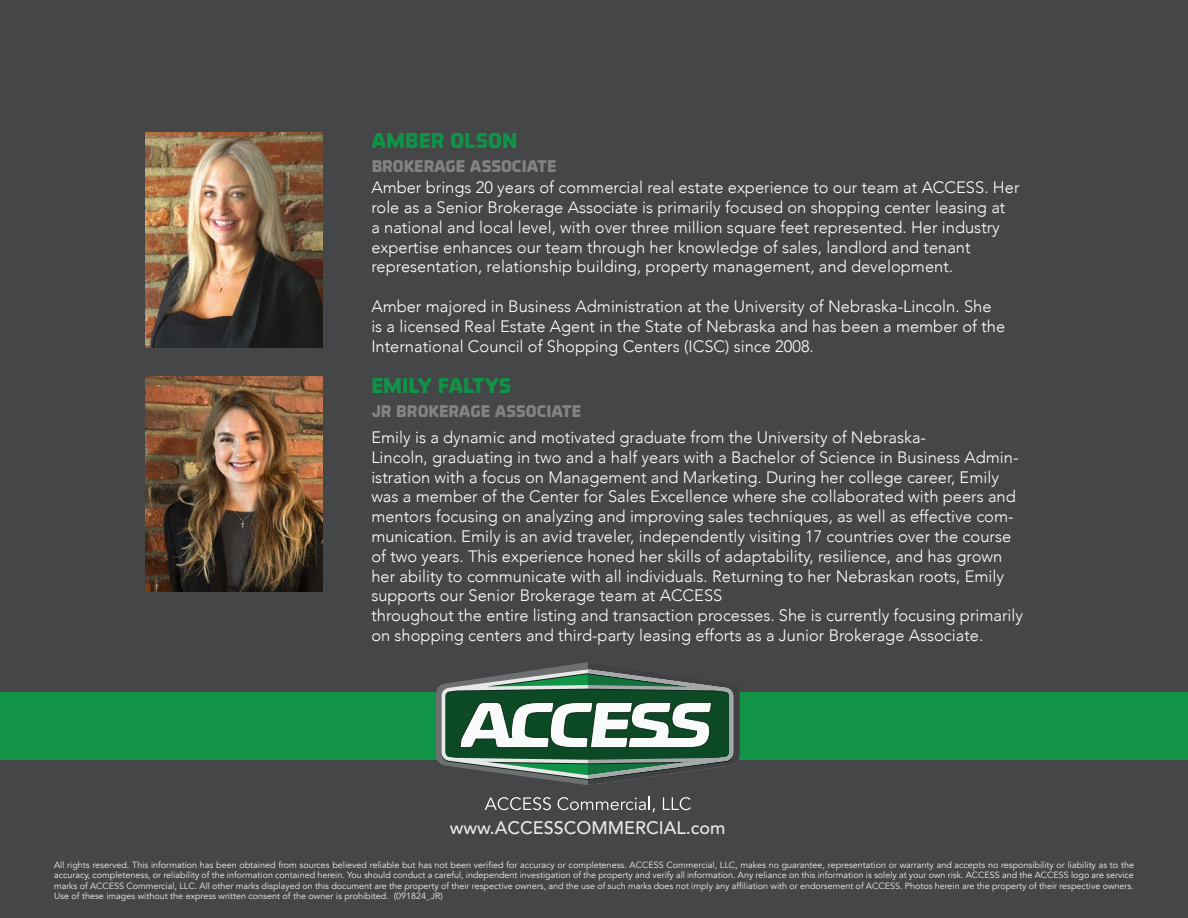
<style>
.page{position:relative;width:1188px;height:918px;background:#454647}
.page>*{position:absolute;margin:0;border:0;box-sizing:border-box;transform-origin:0 0}
.t1{font:700 21px "Systopie";color:#0f9447}
.t2{font:500 18px "Avenir LT Std";color:#e7e9e9}
.t3{font:300 16.5px/19.8px "Avenir";color:#fff}
.t4{font:700 16.5px "Systopie";color:#ababad}
.t5{font:9px/10.5px "Avenir";color:#eef0ef;text-align:justify}
</style>
<div class="page">
<div style="left:0;top:692px;width:1188px;height:68px;background:#119447"></div>
<svg style="left:436px;top:662px;width:304px;height:123px"></svg>
<svg style="left:485px;top:797px;width:66px;height:13px"></svg>
<svg style="left:558px;top:797px;width:97px;height:15px"></svg>
<svg style="left:663px;top:797px;width:28px;height:13px"></svg>
<img style="left:146px;top:377px;width:177px;height:215px">
<img style="left:146px;top:133px;width:177px;height:214px">
<p class="t1" style="left:371px;top:126px;width:148px">AMBER OLSON</p>
<p class="t4" style="left:371px;top:154px;width:187px">BROKERAGE ASSOCIATE</p>
<p class="t3" style="left:371px;top:178px;width:650px">Amber brings 20 years of commercial real estate experience to our team at ACCESS. Her role as a Senior Brokerage Associate is primarily focused on shopping center leasing at<br>a national and local level, with over three million square feet represented. Her industry expertise enhances our team through her knowledge of sales, landlord and tenant representation, relationship building, property management, and development.</p>
<p class="t3" style="left:371px;top:296px;width:635px">Amber majored in Business Administration at the University of Nebraska-Lincoln. She is a licensed Real Estate Agent in the State of Nebraska and has been a member of the<br>International Council of Shopping Centers (ICSC) since 2008.</p>
<p class="t1" style="left:371px;top:370px;width:141px">EMILY FALTYS</p>
<p class="t4" style="left:371px;top:399px;width:211px">JR BROKERAGE ASSOCIATE</p>
<p class="t3" style="left:371px;top:427px;width:556px">Emily is a dynamic and motivated graduate from the University of Nebraska-</p>
<p class="t3" style="left:371px;top:447px;width:649px">Lincoln, graduating in two and a half years with a Bachelor of Science in Business Admin&shy;istration with a focus on Management and Marketing. During her college career, Emily was a member of the Center for Sales Excellence where she collaborated with peers and mentors focusing on analyzing and improving sales techniques, as well as effective com&shy;munication. Emily is an avid traveler, independently visiting 17 countries over the course of two years. This experience honed her skills of adaptability, resilience, and has grown her ability to communicate with all individuals. Returning to her Nebraskan roots, Emily supports our Senior Brokerage team at ACCESS</p>
<p class="t3" style="left:371px;top:606px;width:653px">throughout the entire listing and transaction processes. She is currently focusing primarily on shopping centers and third-party leasing efforts as a Junior Brokerage Associate.</p>
<p class="t2" style="left:450px;top:817px;width:277px">www.ACCESSCOMMERCIAL.com</p>
<p class="t5" style="left:54px;top:860px;width:1082px">All rights reserved. This information has been obtained from sources believed reliable but has not been verified for accuracy or completeness. ACCESS Commercial, LLC, makes no guarantee, representation or warranty and accepts no responsibility or liability as to the accuracy, completeness, or reliability of the information contained herein. You should conduct a careful, independent investigation of the property and verify all information. Any reliance on this information is solely at your own risk. ACCESS and the ACCESS logo are service marks of ACCESS Commercial, LLC. All other marks displayed on this document are the property of their respective owners, and the use of such marks does not imply any affiliation with or endorsement of ACCESS. Photos herein are the property of their respective owners.<br>Use of these images without the express written consent of the owner is prohibited. (091824_JR)</p>
</div>
